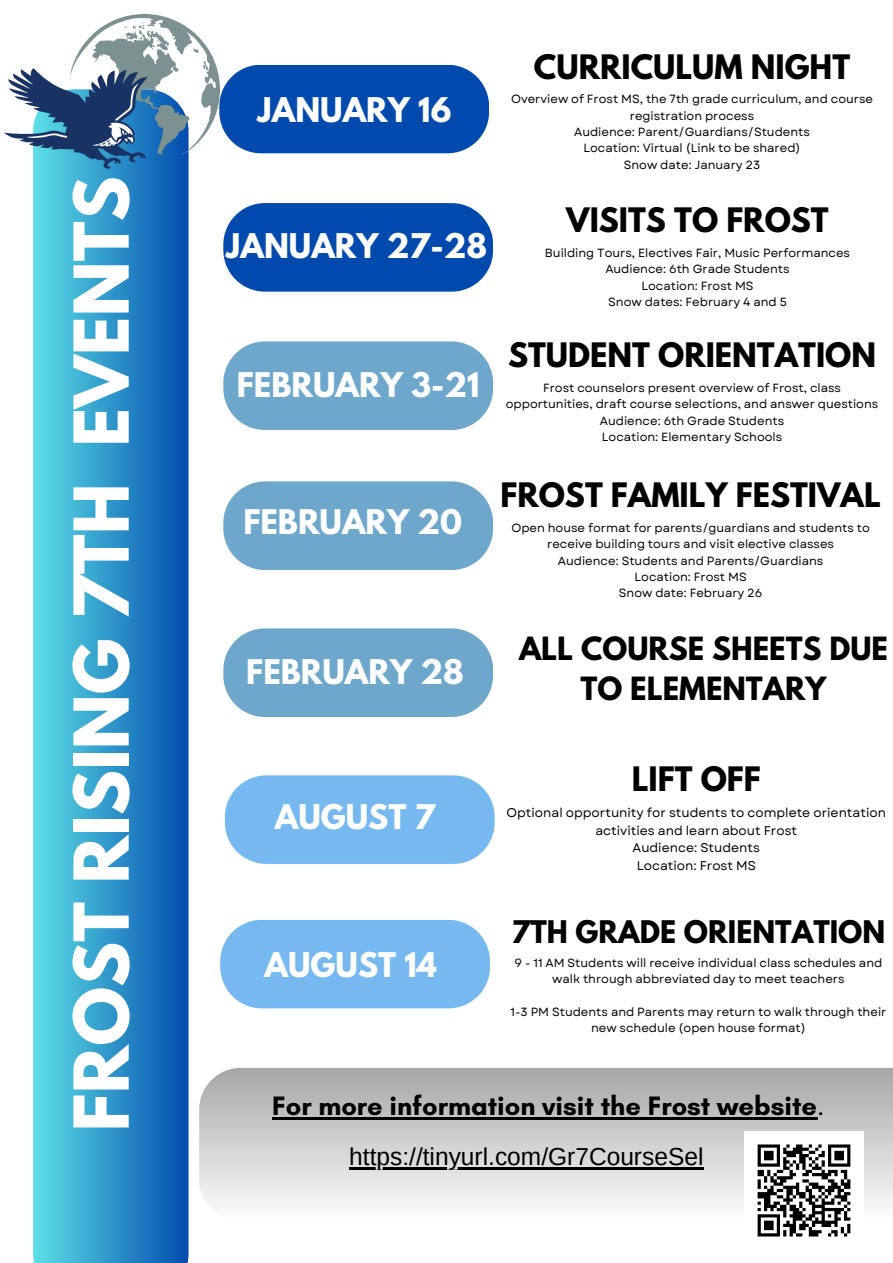
<style>
.page{position:relative;width:893px;height:1263px;background:#fff}
.page>*{position:absolute;margin:0;border:0;box-sizing:border-box;transform-origin:0 0}
.t1{font:700 66.97px "League Spartan";color:#fff}
.t2{font:700 30.15px "League Spartan";color:#fff}
.t3{font:700 29.85px "League Spartan";color:#000}
.t4{font:700 28.35px/39.4px "League Spartan";color:#000;text-align:center}
.t5{font:700 27.6px "League Spartan";color:#000}
.t6{font:700 27.15px "Glacial Indifference";color:#000}
.t7{font:24.53px "Arimo";color:#000}
.t8{font:12.6px/17.4px "Garet";color:#000;text-align:center}
.t9{font:11.85px/16.4px "Garet";color:#000;text-align:center}
.s1{font-weight:400}
</style>
<div class="page">
<svg style="left:33px;top:168px;width:155px;height:1095px;background:#2f96c9"></svg>
<svg style="left:219px;top:65px;width:270px;height:88px;background:#0f55b1"></svg>
<svg style="left:199px;top:1068px;width:694px;height:136px;background:#c9c9c9"></svg>
<svg style="left:223px;top:203px;width:270px;height:89px;background:#1156b2"></svg>
<svg style="left:223px;top:341px;width:270px;height:89px;background:#77adcf"></svg>
<svg style="left:223px;top:481px;width:270px;height:89px;background:#77adcf"></svg>
<svg style="left:223px;top:628px;width:270px;height:89px;background:#77adcf"></svg>
<svg style="left:225px;top:775px;width:270px;height:89px;background:#7fbdf1"></svg>
<svg style="left:220px;top:920px;width:270px;height:88px;background:#7ebdf0"></svg>
<img style="left:5px;top:14px;width:214px;height:154px">
<img style="left:745px;top:1131px;width:118px;height:106px">
<hr style="left:272px;top:1117px;width:545px;height:2px;background:#000">
<hr style="left:349px;top:1167px;width:354px;height:2px;background:#000">
<h2 class="t1" style="left:68px;top:1131px;width:957px;rotate:-90deg">FROST RISING 7TH EVENTS</h2>
<h1 class="t2" style="left:258px;top:95px;width:195px">JANUARY 16</h1>
<p class="t2" style="left:226px;top:231px;width:262px">JANUARY 27-28</p>
<h2 class="t2" style="left:237px;top:370px;width:244px">FEBRUARY 3-21</h2>
<h2 class="t2" style="left:243px;top:506px;width:220px">FEBRUARY 20</h2>
<h2 class="t2" style="left:246px;top:657px;width:219px">FEBRUARY 28</h2>
<h3 class="t3" style="left:534px;top:52px;width:318px">CURRICULUM NIGHT</h3>
<p class="t9" style="left:511px;top:91px;width:363px">Overview of Frost MS, the 7th grade curriculum, and course registration process<br>Audience: Parent/Guardians/Students<br>Location: Virtual (Link to be shared)<br>Snow date: January 23</p>
<h3 class="t3" style="left:566px;top:205px;width:264px">VISITS TO FROST</h3>
<p class="t9" style="left:545px;top:245px;width:307px">Building Tours, Electives Fair, Music Performances<br>Audience: 6th Grade Students<br>Location: Frost MS<br>Snow dates: February 4 and 5</p>
<h3 class="t3" style="left:508px;top:340px;width:369px">STUDENT ORIENTATION</h3>
<p class="t9" style="left:506px;top:380px;width:374px">Frost counselors present overview of Frost, class opportunities, draft course selections, and answer questions Audience: 6th Grade Students<br>Location: Elementary Schools</p>
<h3 class="t3" style="left:500px;top:480px;width:382px">FROST FAMILY FESTIVAL</h3>
<p class="t9" style="left:511px;top:520px;width:360px">Open house format for parents/guardians and students to receive building tours and visit elective classes<br>Audience: Students and Parents/Guardians<br>Location: Frost MS<br>Snow date: February 26</p>
<h2 class="t4" style="left:519px;top:633px;width:370px">ALL COURSE SHEETS DUE<br>TO ELEMENTARY</h2>
<h2 class="t2" style="left:275px;top:801px;width:162px">AUGUST 7</h2>
<h2 class="t2" style="left:265px;top:949px;width:174px">AUGUST 14</h2>
<h3 class="t3" style="left:632px;top:764px;width:131px">LIFT OFF</h3>
<p class="t8" style="left:506px;top:804px;width:381px">Optional opportunity for students to complete orientation activities and learn about Frost<br>Audience: Students<br>Location: Frost MS</p>
<h3 class="t5" style="left:511px;top:918px;width:375px">7TH GRADE ORIENTATION</h3>
<p class="t9" style="left:514px;top:955px;width:369px">9 - 11 AM Students will receive individual class schedules and walk through abbreviated day to meet teachers</p>
<p class="t9" style="left:510px;top:1004px;width:377px">1-3 PM Students and Parents may return to walk through their new schedule (open house format)</p>
<h2 class="t6" style="left:272px;top:1089px;width:554px">For more information visit the Frost website<span class="s1">.</span></h2>
<h3 class="t7" style="left:349px;top:1143px;width:356px">https://tinyurl.com/Gr7CourseSel</h3>
</div>
